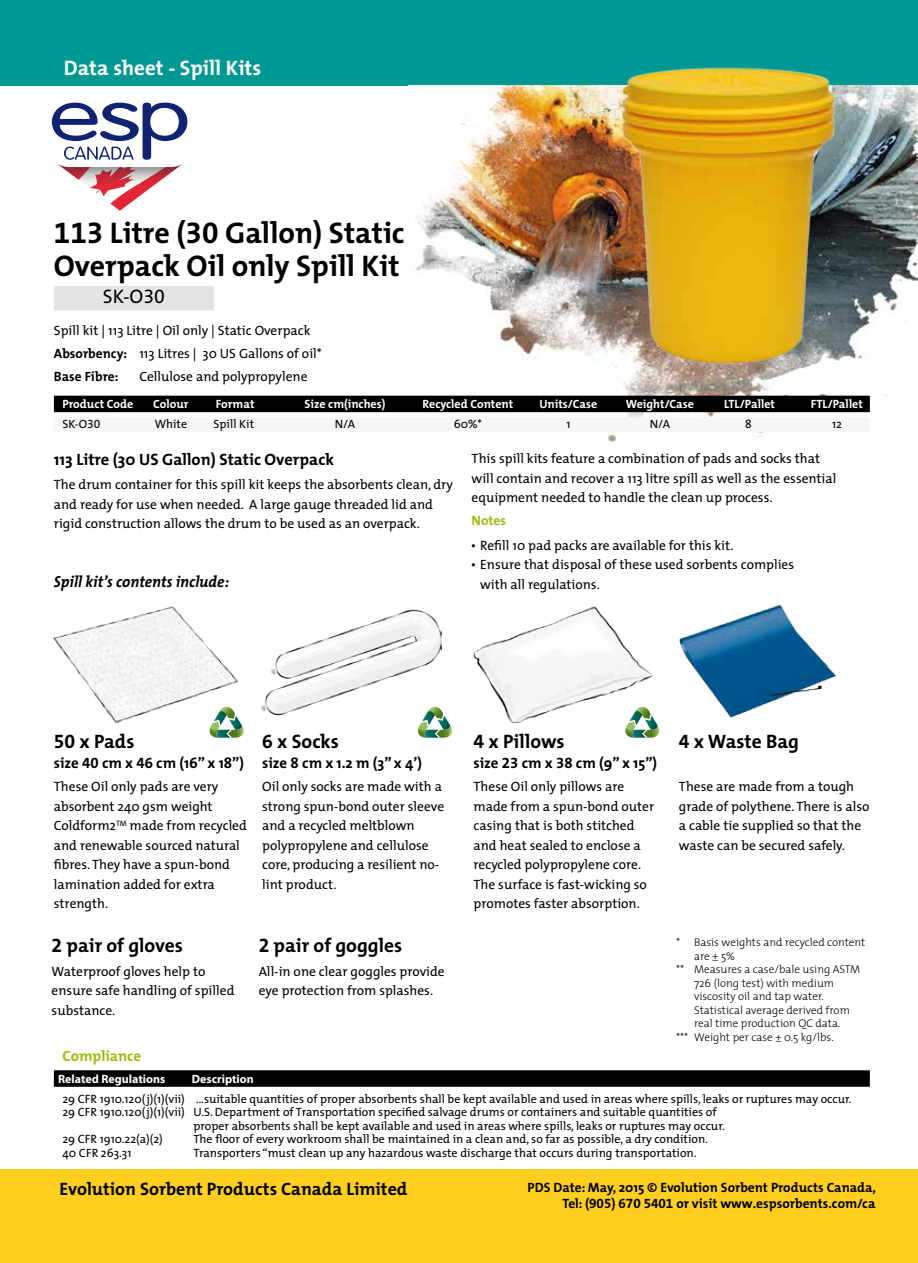
<style>
.page{position:relative;width:918px;height:1263px;background:#fff}
.page>*{position:absolute;margin:0;border:0;box-sizing:border-box;transform-origin:0 0}
.t1{font:700 30px/33px "The Mix";color:#000}
.t2{font:700 21px "The Mix";color:#fff}
.t3{font:19.65px "The Mix";color:#000}
.t4{font:700 19.5px "The Mix";color:#000}
.t5{font:700 18px "The Mix";color:#000}
.t6{font:700 16.5px "The Mix";color:#000}
.t7{font:italic 700 15.9px "The Mix";color:#000;scale:.95 1}
.t8{font:700 15px "The Mix";color:#000}
.t9{font:700 15px "The Mix";color:#97bf0d}
.t10{font:13.5px/19.5px "The Mix";color:#000}
.t11{font:700 13.5px/16.2px "The Mix";color:#000;text-align:right}
.t12{font:12px "The Mix";color:#000}
.t13{font:700 12px "The Mix";color:#fff}
.t14{font:700 12px "Myriad Pro";color:#fff}
.t15{font:300 11.25px "The Mix";color:#000}
.s1{font-family:"The Mix Bold Expert";font-weight:400}
.s2{font-family:"The Mix Expert"}
.s3{font-weight:700}
.s4{font-weight:700;color:#97bf0d}
.s5{font-family:"Myriad Pro";font-weight:900}
</style>
<div class="page">
<div style="left:0;top:1169px;width:918px;height:94px;background:#ffcf1f"></div>
<svg style="left:52px;top:103px;width:135px;height:108px"></svg>
<div style="left:54px;top:1070px;width:816px;height:17px;background:#000"></div>
<div style="left:0;top:0;width:918px;height:85px;background:#009893"></div>
<img style="left:408px;top:85px;width:510px;height:357px">
<div style="left:54px;top:396px;width:816px;height:16px;background:#000"></div>
<div style="left:54px;top:417px;width:816px;height:15px;background:#f6f6f6"></div>
<div style="left:54px;top:286px;width:160px;height:25px;background:#e3e4e4"></div>
<img style="left:54px;top:606px;width:184px;height:117px">
<img style="left:261px;top:609px;width:181px;height:107px">
<img style="left:473px;top:604px;width:363px;height:118px">
<svg style="left:209px;top:707px;width:35px;height:31px"></svg>
<svg style="left:417px;top:707px;width:35px;height:31px"></svg>
<svg style="left:625px;top:707px;width:35px;height:31px"></svg>
<img style="left:561px;top:67px;width:330px;height:311px">
<h2 class="t2" style="left:64px;top:50px;width:199px">Data sheet - Spill Kits</h2>
<h1 class="t1" style="left:54px;top:215px;width:352px"><span class="s1">113</span> Litre (<span class="s1">30</span> Gallon) Static<br>Overpack Oil only Spill Kit</h1>
<h3 class="t3" style="left:103px;top:280px;width:64px">SK-O<span class="s2">30</span></h3>
<p class="t10" style="left:54px;top:319px;width:270px;line-height:22.5px">Spill kit | 113 Litre | Oil only | Static Overpack<br><span class="s3">Absorbency:</span> 113 Litres | 30 US Gallons of oil*<br><span class="s3">Base Fibre:</span></p>
<p class="t10" style="left:139px;top:366px;width:170px">Cellulose and polypropylene</p>
<p class="t13" style="left:62px;top:394px;width:73px">Product Code</p>
<p class="t13" style="left:153px;top:394px;width:37px">Colour</p>
<p class="t13" style="left:216px;top:394px;width:40px">Format</p>
<p class="t13" style="left:304px;top:394px;width:82px">Size cm(inches)</p>
<p class="t13" style="left:422px;top:394px;width:92px">Recycled Content</p>
<p class="t13" style="left:539px;top:394px;width:59px">Units/Case</p>
<p class="t13" style="left:626px;top:394px;width:70px">Weight/Case</p>
<p class="t13" style="left:724px;top:394px;width:52px">LTL/Pallet</p>
<p class="t13" style="left:811px;top:394px;width:54px">FTL/Pallet</p>
<p class="t12" style="left:62px;top:414px;width:39px">SK-O<span class="s2">30</span></p>
<p class="t12" style="left:155px;top:414px;width:34px">White</p>
<p class="t12" style="left:214px;top:414px;width:42px">Spill Kit</p>
<p class="t12" style="left:335px;top:414px;width:22px">N/A</p>
<p class="t12" style="left:454px;top:414px;width:30px">60%*</p>
<p class="t12" style="left:566px;top:414px;width:6px">1</p>
<p class="t12" style="left:650px;top:414px;width:22px">N/A</p>
<p class="t12" style="left:745px;top:414px;width:8px">8</p>
<p class="t12" style="left:832px;top:414px;width:11px">12</p>
<p class="t6" style="left:54px;top:446px;width:282px">113 Litre (30 US Gallon) Static Overpack</p>
<p class="t10" style="left:54px;top:474px;width:401px">The drum container for this spill kit keeps the absorbents clean, dry and ready for use when needed. A large gauge threaded lid and rigid construction allows the drum to be used as an overpack.</p>
<p class="t7" style="left:54px;top:568px;width:186px">Spill kit’s contents include:</p>
<p class="t10" style="left:472px;top:448px;width:366px">This spill kits feature a combination of pads and socks that will contain and recover a 113 litre spill as well as the essential equipment needed to handle the clean up process.</p>
<p class="t10" style="left:472px;top:507px;width:263px;line-height:25.2px"><span class="s4">Notes<br></span><span class="s5">·</span> Refill 10 pad packs are available for this kit.</p>
<p class="t10" style="left:480px;top:554px;width:316px;text-indent:-9px"><span class="s5">·</span> Ensure that disposal of these used sorbents complies with all regulations.</p>
<h3 class="t4" style="left:54px;top:725px;width:82px"><span class="s1">50</span> x Pads</h3>
<p class="t8" style="left:54px;top:750px;width:192px">size <span class="s1">40</span> cm x <span class="s1">46</span> cm (16” x 18”)</p>
<p class="t10" style="left:54px;top:777px;width:195px">These Oil only pads are very absorbent 240 gsm weight<br>Coldform2<sup>TM</sup> made from recycled and renewable sourced natural fibres. They have a spun-bond lamination added for extra strength.</p>
<h3 class="t4" style="left:52px;top:929px;width:133px"><span class="s1">2</span> pair of gloves</h3>
<p class="t10" style="left:52px;top:961px;width:184px">Waterproof gloves help to ensure safe handling of spilled substance.</p>
<h3 class="t4" style="left:262px;top:725px;width:78px"><span class="s1">6</span> x Socks</h3>
<p class="t8" style="left:262px;top:750px;width:161px">size 8 cm x 1.2 m (3” x 4’)</p>
<p class="t10" style="left:262px;top:777px;width:183px">Oil only socks are made with a strong spun-bond outer sleeve and a recycled meltblown polypropylene and cellulose core, producing a resilient no&shy;lint product.</p>
<h3 class="t4" style="left:259px;top:929px;width:145px"><span class="s1">2</span> pair of goggles</h3>
<p class="t10" style="left:259px;top:961px;width:188px">All-in one clear goggles provide eye protection from splashes.</p>
<h3 class="t4" style="left:474px;top:725px;width:92px"><span class="s1">4</span> x Pillows</h3>
<p class="t8" style="left:474px;top:750px;width:185px">size <span class="s1">23</span> cm x <span class="s1">38</span> cm (9” x 15”)</p>
<p class="t10" style="left:474px;top:777px;width:182px">These Oil only pillows are made from a spun-bond outer casing that is both stitched and heat sealed to enclose a recycled polypropylene core.<br>The surface is fast-wicking so promotes faster absorption.</p>
<h3 class="t4" style="left:679px;top:725px;width:122px"><span class="s1">4</span> x Waste Bag</h3>
<p class="t10" style="left:679px;top:777px;width:192px">These are made from a tough grade of polythene. There is also a cable tie supplied so that the waste can be secured safely.</p>
<p class="t15" style="left:676px;top:933px;width:191px">* Basis weights and recycled content</p>
<p class="t15" style="left:694px;top:947px;width:43px">are ± 5%</p>
<p class="t15" style="left:676px;top:960px;width:186px">** Measures a case/bale using ASTM</p>
<p class="t15" style="left:694px;top:974px;width:142px">726 (long test) with medium</p>
<p class="t15" style="left:694px;top:987px;width:131px">viscosity oil and tap water.</p>
<p class="t15" style="left:694px;top:1001px;width:157px">Statistical average derived from</p>
<p class="t15" style="left:694px;top:1014px;width:148px">real time production QC data.</p>
<p class="t15" style="left:676px;top:1028px;width:159px">*** Weight per case ± 0.5 kg/lbs.</p>
<p class="t9" style="left:62px;top:1043px;width:80px">Compliance</p>
<p class="t14" style="left:58px;top:1072px;width:109px">Related Regulations</p>
<p class="t14" style="left:192px;top:1072px;width:63px">Description</p>
<p class="t12" style="left:62px;top:1088px;width:791px">29 CFR 1910.120(j)(1)(vii) ...suitable quantities of proper absorbents shall be kept available and used in areas where spills, leaks or ruptures may occur.</p>
<p class="t12" style="left:62px;top:1102px;width:656px">29 CFR 1910.120(j)(1)(vii) U.S. Department of Transportation specified salvage drums or containers and suitable quantities of</p>
<p class="t12" style="left:193px;top:1115px;width:533px">proper absorbents shall be kept available and used in areas where spills, leaks or ruptures may occur.</p>
<p class="t12" style="left:62px;top:1129px;width:102px">29 CFR 1910.22(a)(2)</p>
<p class="t12" style="left:193px;top:1129px;width:516px">The floor of every workroom shall be maintained in a clean and, so far as possible, a dry condition.</p>
<p class="t12" style="left:62px;top:1142px;width:71px">40 CFR 263.31</p>
<p class="t12" style="left:193px;top:1142px;width:505px">Transporters “must clean up any hazardous waste discharge that occurs during transportation.</p>
<h3 class="t5" style="left:60px;top:1174px;width:349px">Evolution Sorbent Products Canada Limited</h3>
<p class="t11" style="left:528px;top:1179px;width:350px">PDS Date: May, 2015 © Evolution Sorbent Products Canada,<br>Tel: <span class="s1">(905) 670 5401</span> or visit www.espsorbents.com/ca</p>
</div>
